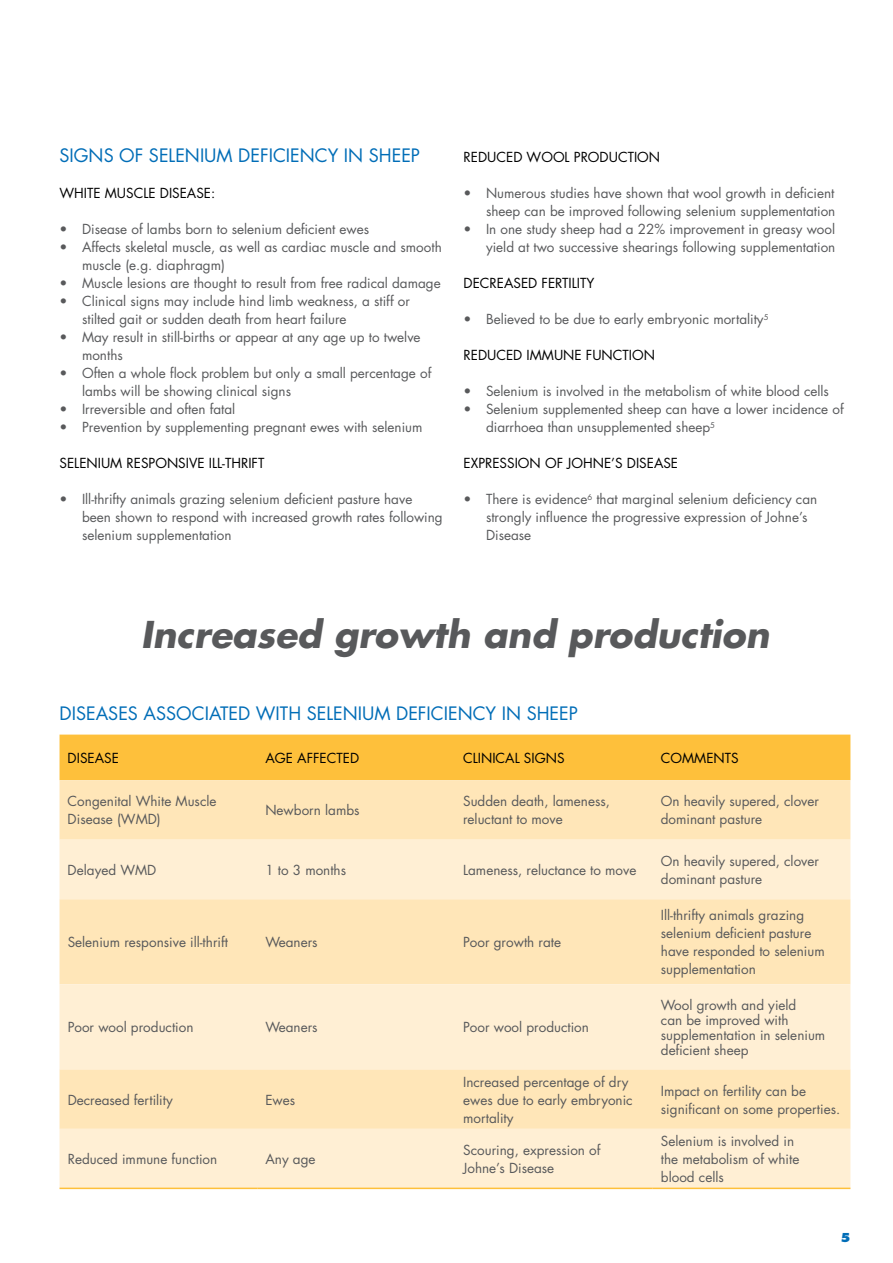
<style>
.page{position:relative;width:893px;height:1263px;background:#fff}
.page>*{position:absolute;margin:0;border:0;box-sizing:border-box;transform-origin:0 0}
.t1{font:italic 700 36px "Futura Std";color:#58595b}
.t2{font:18px "Futura Std";color:#006db7}
.t3{font:13.5px/18px "Futura Std";color:#58595b}
.t4{font:13.5px "Futura Std";color:#000}
.t5{font:800 12px "Futura Std";color:#006db7}
</style>
<div class="page">
<div style="left:60px;top:735px;width:790px;height:45px;background:#fec03b"></div>
<div style="left:60px;top:780px;width:790px;height:60px;background:#ffe6b8"></div>
<svg style="left:60px;top:840px;width:790px;height:347px;background:#ffebc8"></svg>
<hr style="left:60px;top:1187px;width:197px;height:2px;background:#fec03b">
<hr style="left:257px;top:1187px;width:198px;height:2px;background:#fec03b">
<hr style="left:455px;top:1187px;width:198px;height:2px;background:#fec03b">
<hr style="left:653px;top:1187px;width:197px;height:2px;background:#fec03b">
<h2 class="t2" style="left:60px;top:144px;width:360px">Signs of Selenium Deficiency In Sheep</h2>
<p class="t4" style="left:60px;top:184px;width:157px">WHITE MUSCLE DISEASE:</p>
<p class="t3" style="left:60px;top:220px;width:311px">• Disease of lambs born to selenium deficient ewes</p>
<p class="t3" style="left:82px;top:238px;width:361px;text-indent:-23px">• Affects skeletal muscle, as well as cardiac muscle and smooth muscle (e.g. diaphragm)</p>
<p class="t3" style="left:60px;top:274px;width:383px">• Muscle lesions are thought to result from free radical damage</p>
<p class="t3" style="left:82px;top:292px;width:329px;text-indent:-23px">• Clinical signs may include hind limb weakness, a stiff or stilted gait or sudden death from heart failure</p>
<p class="t3" style="left:82px;top:328px;width:340px;text-indent:-23px">• May result in still-births or appear at any age up to twelve months</p>
<p class="t3" style="left:82px;top:364px;width:351px;text-indent:-23px">• Often a whole flock problem but only a small percentage of lambs will be showing clinical signs</p>
<p class="t3" style="left:60px;top:400px;width:177px">• Irreversible and often fatal</p>
<p class="t3" style="left:60px;top:418px;width:365px">• Prevention by supplementing pregnant ewes with selenium</p>
<p class="t4" style="left:60px;top:454px;width:133px">SELENIUM RESPONSIVE</p>
<p class="t4" style="left:209px;top:454px;width:57px">ILL-THRIFT</p>
<p class="t3" style="left:82px;top:490px;width:362px;text-indent:-23px">• Ill-thrifty animals grazing selenium deficient pasture have been shown to respond with increased growth rates following selenium supplementation</p>
<p class="t4" style="left:463px;top:148px;width:89px">REDUCED WOOL</p>
<p class="t4" style="left:574px;top:148px;width:88px">PRODUCTION</p>
<p class="t3" style="left:463px;top:184px;width:373px;text-align:right">• Numerous studies have shown that wool growth in deficient sheep can be improved following selenium supplementation</p>
<p class="t3" style="left:463px;top:220px;width:373px;text-align:right">• In one study sheep had a 22% improvement in greasy wool yield at two successive shearings following supplementation</p>
<p class="t4" style="left:463px;top:274px;width:132px">DECREASED FE RTILITY</p>
<p class="t3" style="left:463px;top:310px;width:307px">• Believed to be due to early embryonic mortality<sup>5</sup></p>
<p class="t4" style="left:463px;top:346px;width:73px">REDUCED IMM</p>
<p class="t4" style="left:554px;top:346px;width:102px">UNE FUNCTION</p>
<p class="t3" style="left:463px;top:382px;width:367px">• Selenium is involved in the metabolism of white blood cells</p>
<p class="t3" style="left:486px;top:400px;width:359px;text-indent:-23px">• Selenium supplemented sheep can have a lower incidence of diarrhoea than unsupplemented sheep<sup>5</sup></p>
<p class="t4" style="left:463px;top:454px;width:214px">EXPRESSION OF JOHNE’S DISEASE</p>
<p class="t3" style="left:486px;top:490px;width:333px;text-indent:-23px">• There is evidence<sup>6</sup> that marginal selenium deficiency can strongly influence the progressive expression of Johne’s<br>Disease</p>
<h1 class="t1" style="left:141px;top:611px;width:630px">Increased growth and production</h1>
<h2 class="t2" style="left:60px;top:702px;width:518px">Diseases Associated With Selen ium Deficiency In Sh eep</h2>
<p class="t4" style="left:68px;top:749px;width:53px">Disease</p>
<p class="t4" style="left:265px;top:749px;width:94px">Age Affected</p>
<p class="t4" style="left:463px;top:749px;width:93px">Clin ical Signs</p>
<p class="t4" style="left:661px;top:749px;width:62px">Comments</p>
<p class="t3" style="left:68px;top:793px;width:150px">Congenital White Muscle<br>Disease (WMD)</p>
<p class="t3" style="left:265px;top:802px;width:96px">Newborn lambs</p>
<p class="t3" style="left:463px;top:793px;width:148px">Sudden death, lameness, reluctant to move</p>
<p class="t3" style="left:661px;top:793px;width:160px">On heavily supered, clover dominant pasture</p>
<p class="t3" style="left:68px;top:861px;width:90px">Delayed WMD</p>
<p class="t3" style="left:265px;top:861px;width:82px">1 to 3 months</p>
<p class="t3" style="left:463px;top:861px;width:175px">Lameness, reluctance to move</p>
<p class="t3" style="left:661px;top:852px;width:160px">On heavily supered, clover dominant pasture</p>
<p class="t3" style="left:68px;top:933px;width:162px">Selenium responsive ill-thrift</p>
<p class="t3" style="left:265px;top:933px;width:54px">Weaners</p>
<p class="t3" style="left:463px;top:933px;width:99px">Poor growth rate</p>
<p class="t3" style="left:68px;top:1018px;width:127px">Poor wool production</p>
<p class="t3" style="left:265px;top:1018px;width:54px">Weaners</p>
<p class="t3" style="left:463px;top:1018px;width:127px">Poor wool production</p>
<p class="t3" style="left:661px;top:906px;width:165px">Ill-thrifty animals grazing selenium deficient pasture have responded to selenium supplementation</p>
<p class="t3" style="left:661px;top:997px;width:166px;line-height:15px">Wool growth and yield<br>can be improved with supplementation in selenium deficient sheep</p>
<p class="t3" style="left:68px;top:1091px;width:107px">Decreased fertility</p>
<p class="t3" style="left:265px;top:1091px;width:31px">Ewes</p>
<p class="t3" style="left:463px;top:1073px;width:171px">Increased percentage of dry ewes due to early embryonic mortality</p>
<p class="t3" style="left:661px;top:1082px;width:181px">Impact on fertility can be significant on some properties.</p>
<p class="t3" style="left:68px;top:1150px;width:151px">Reduced immune function</p>
<p class="t3" style="left:265px;top:1150px;width:52px">Any age</p>
<p class="t3" style="left:463px;top:1141px;width:139px">Scouring, expression of<br>Johne’s Disease</p>
<p class="t3" style="left:661px;top:1132px;width:140px">Selenium is involved in the metabolism of white blood cells</p>
<p class="t5" style="left:840px;top:1230px;width:11px">5</p>
</div>
